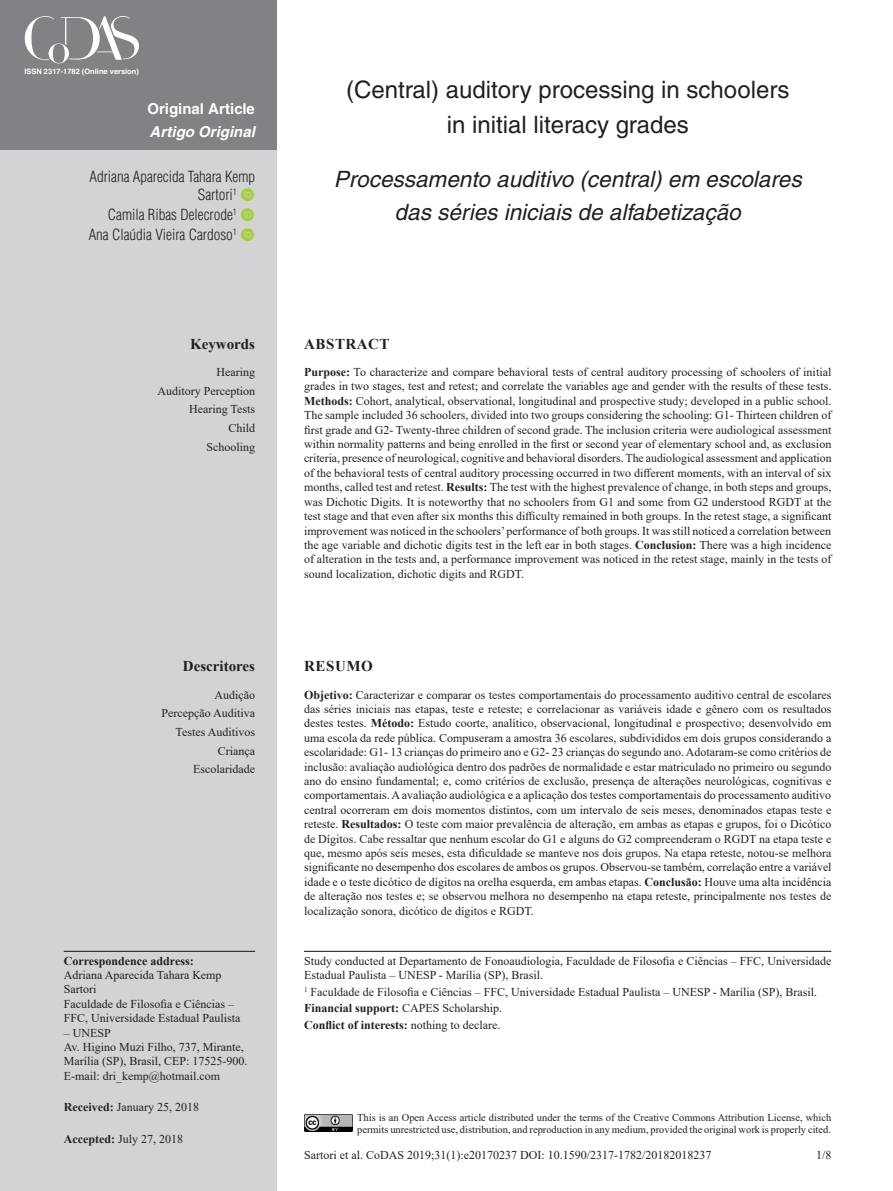
<style>
.page{position:relative;width:893px;height:1191px;background:#fff}
.page>*{position:absolute;margin:0;border:0;box-sizing:border-box;transform-origin:0 0}
.ArticleTitle{font:24px/34.5px "Helvetica";color:#231f20;text-align:center}
.ArticleTitle-Trans1{font:italic 22.5px/33px "Helvetica";color:#231f20;text-align:center}
.Authors{font:300 condensed 15px/18px "Helvetica";color:#231f20}
.t1{font:700 15px "Helvetica";color:#fff}
.t2{font:italic 700 15px "Helvetica";color:#fff}
.KeywordsTitle-Trans1{font:700 15px "Times New Roman";color:#231f20}
.KeywordsTitle{font:700 15px "Times New Roman";color:#231f20}
.AbstractTitle{font:700 15px "Times New Roman";letter-spacing:.035em;color:#231f20}
.AbstractTitle-Trans1{font:700 15px "Times New Roman";letter-spacing:.035em;color:#231f20}
.Abstract-Trans1{font:12px/14.4px "Times New Roman";color:#231f20;text-align:justify}
.Abstract{font:12px/14.4px "Times New Roman";color:#231f20;text-align:justify}
.Correspondence{font:12px/14.4px "Times New Roman";color:#231f20}
.fnArticleOther{font:12px/14.4px "Times New Roman";color:#231f20}
.Affiliations{font:12px "Times New Roman";color:#231f20}
.Keywords-Trans1{font:12px "Times New Roman";color:#231f20}
.Keywords{font:12px "Times New Roman";color:#231f20}
.History{font:12px "Times New Roman";color:#231f20}
.fnConflict{font:700 12px "Times New Roman";color:#231f20}
.fnSupported-by{font:700 12px "Times New Roman";color:#231f20}
.pubNameFooter{font:10.5px/12.6px "Times New Roman";color:#231f20}
.t3{font:700 7.5px "Helvetica";color:#fff}
.s1{font-weight:700}
.s2{font-weight:400}
</style>
<div class="page">
<div style="left:0;top:149px;width:276px;height:1042px;background:#d1d3d4"></div>
<div style="left:0;top:0;width:276px;height:149px;background:#808285"></div>
<img style="left:304px;top:1114px;width:48px;height:17px">
<svg style="left:24px;top:16px;width:115px;height:48px"></svg>
<hr style="left:64px;top:950px;width:191px;height:2px;background:#231f20">
<hr style="left:304px;top:950px;width:527px;height:2px;background:#231f20">
<p class="t3" style="left:24px;top:66px;width:116px">ISSN 2317-1782 (Online version)</p>
<p class="t1" style="left:147px;top:100px;width:109px">Original Article</p>
<p class="t2" style="left:150px;top:122px;width:107px">Artigo Original</p>
<p class="Authors" style="left:198px;top:168px;width:59px;text-indent:-108px">Adriana Aparecida Tahara Kemp<br>Sartori<sup>1</sup></p>
<p class="Authors" style="left:108px;top:206px;width:130px">Camila Ribas Delecrode<sup>1</sup></p>
<p class="Authors" style="left:89px;top:226px;width:150px">Ana Claúdia Vieira Cardoso<sup>1</sup></p>
<p class="KeywordsTitle" style="left:190px;top:333px;width:66px">Keywords</p>
<p class="Keywords" style="left:216px;top:363px;width:40px">Hearing</p>
<p class="Keywords" style="left:157px;top:382px;width:99px">Auditory Perception</p>
<p class="Keywords" style="left:189px;top:401px;width:67px">Hearing Tests</p>
<p class="Keywords" style="left:228px;top:419px;width:28px">Child</p>
<p class="Keywords" style="left:206px;top:438px;width:50px">Schooling</p>
<p class="KeywordsTitle-Trans1" style="left:183px;top:655px;width:74px">Descritores</p>
<p class="Keywords-Trans1" style="left:214px;top:686px;width:42px">Audição</p>
<p class="Keywords-Trans1" style="left:161px;top:705px;width:95px">Percepção Auditiva</p>
<p class="Keywords-Trans1" style="left:176px;top:723px;width:81px">Testes Auditivos</p>
<p class="Keywords-Trans1" style="left:218px;top:742px;width:39px">Criança</p>
<p class="Keywords-Trans1" style="left:193px;top:760px;width:63px">Escolaridade</p>
<p class="Correspondence" style="left:64px;top:953px;width:178px"><span class="s1">Correspondence address:<br></span>Adriana Aparecida Tahara Kemp<br>Sartori<br>Faculdade de Filosofia e Ciências –<br>FFC, Universidade Estadual Paulista</p>
<p class="Correspondence" style="left:64px;top:1025px;width:185px">– UNESP<br>Av. Higino Muzi Filho, 737, Mirante,<br>Marília (SP), Brasil, CEP: 17525-900.<br>E-mail: dri_kemp@hotmail.com</p>
<p class="History" style="left:64px;top:1098px;width:137px"><span class="s1">Received:</span> January 25, 2018</p>
<p class="History" style="left:64px;top:1130px;width:121px"><span class="s1">Accepted:</span> July 27, 2018</p>
<p class="ArticleTitle" style="left:346px;top:72px;width:445px">(Central) auditory processing in schoolers in initial literacy grades</p>
<p class="ArticleTitle-Trans1" style="left:334px;top:162px;width:469px">Processamento auditivo (central) em escolares das séries iniciais de alfabetização</p>
<p class="AbstractTitle" style="left:304px;top:333px;width:87px">ABSTRACT</p>
<p class="Abstract" style="left:304px;top:364px;width:529px"><span class="s1">Purpose:</span> To characterize and compare behavioral tests of central auditory processing of schoolers of initial grades in two stages, test and retest; and correlate the variables age and gender with the results of these tests.<br><span class="s1">Methods:</span> Cohort, analytical, observational, longitudinal and prospective study; developed in a public school.<br>The sample included 36 schoolers, divided into two groups considering the schooling: G1- Thirteen children of first grade and G2- Twenty-three children of second grade. The inclusion criteria were audiological assessment within normality patterns and being enrolled in the first or second year of elementary school and, as exclusion criteria, presence of neurological, cognitive and behavioral disorders. The audiological assessment and application of the behavioral tests of central auditory processing occurred in two different moments, with an interval of six months, called test and retest. <span class="s1">Results:</span> The test with the highest prevalence of change, in both steps and groups, was Dichotic Digits. It is noteworthy that no schoolers from G1 and some from G2 understood RGDT at the test stage and that even after six months this difficulty remained in both groups. In the retest stage, a significant improvement was noticed in the schoolers’ performance of both groups. It was still noticed a correlation between the age variable and dichotic digits test in the left ear in both stages. <span class="s1">Conclusion:</span> There was a high incidence of alteration in the tests and, a performance improvement was noticed in the retest stage, mainly in the tests of sound localization, dichotic digits and RGDT.</p>
<p class="AbstractTitle-Trans1" style="left:304px;top:655px;width:70px">RESUMO</p>
<p class="Abstract-Trans1" style="left:304px;top:687px;width:529px"><span class="s1">Objetivo:</span> Caracterizar e comparar os testes comportamentais do processamento auditivo central de escolares das séries iniciais nas etapas, teste e reteste; e correlacionar as variáveis idade e gênero com os resultados destes testes. <span class="s1">Método:</span> Estudo coorte, analítico, observacional, longitudinal e prospectivo; desenvolvido em uma escola da rede pública. Compuseram a amostra 36 escolares, subdivididos em dois grupos considerando a escolaridade: G1- 13 crianças do primeiro ano e G2- 23 crianças do segundo ano. Adotaram-se como critérios de inclusão: avaliação audiológica dentro dos padrões de normalidade e estar matriculado no primeiro ou segundo ano do ensino fundamental; e, como critérios de exclusão, presença de alterações neurológicas, cognitivas e comportamentais. A avaliação audiológica e a aplicação dos testes comportamentais do processamento auditivo central ocorreram em dois momentos distintos, com um intervalo de seis meses, denominados etapas teste e reteste. <span class="s1">Resultados:</span> O teste com maior prevalência de alteração, em ambas as etapas e grupos, foi o Dicótico de Dígitos. Cabe ressaltar que nenhum escolar do G1 e alguns do G2 compreenderam o RGDT na etapa teste e que, mesmo após seis meses, esta dificuldade se manteve nos dois grupos. Na etapa reteste, notou-se melhora significante no desempenho dos escolares de ambos os grupos. Observou-se também, correlação entre a variável idade e o teste dicótico de dígitos na orelha esquerda, em ambas etapas. <span class="s1">Conclusão:</span> Houve uma alta incidência de alteração nos testes e; se observou melhora no desempenho na etapa reteste, principalmente nos testes de localização sonora, dicótico de dígitos e RGDT.</p>
<p class="fnArticleOther" style="left:304px;top:953px;width:529px">Study conducted at Departamento de Fonoaudiologia, Faculdade de Filosofia e Ciências – FFC, Universidade<br>Estadual Paulista – UNESP - Marília (SP), Brasil.</p>
<p class="Affiliations" style="left:304px;top:983px;width:515px"><sup>1</sup> Faculdade de Filosofia e Ciências – FFC, Universidade Estadual Paulista – UNESP - Marília (SP), Brasil.</p>
<p class="fnSupported-by" style="left:304px;top:999px;width:200px">Financial support: <span class="s2">CAPES Scholarship.</span></p>
<p class="fnConflict" style="left:304px;top:1016px;width:198px">Conflict of interests: <span class="s2">nothing to declare.</span></p>
<p class="pubNameFooter" style="left:357px;top:1110px;width:476px">This is an Open Access article distributed under the terms of the Creative Commons Attribution License, which permits unrestricted use, distribution, and reproduction in any medium, provided the original work is properly cited.</p>
<p class="Abstract-Trans1" style="left:304px;top:1147px;width:409px">Sartori et al. CoDAS 2019;31(1):e20170237 DOI: 10.1590/2317-1782/20182018237</p>
<p class="Abstract-Trans1" style="left:816px;top:1147px;width:17px">1/8</p>
</div>
